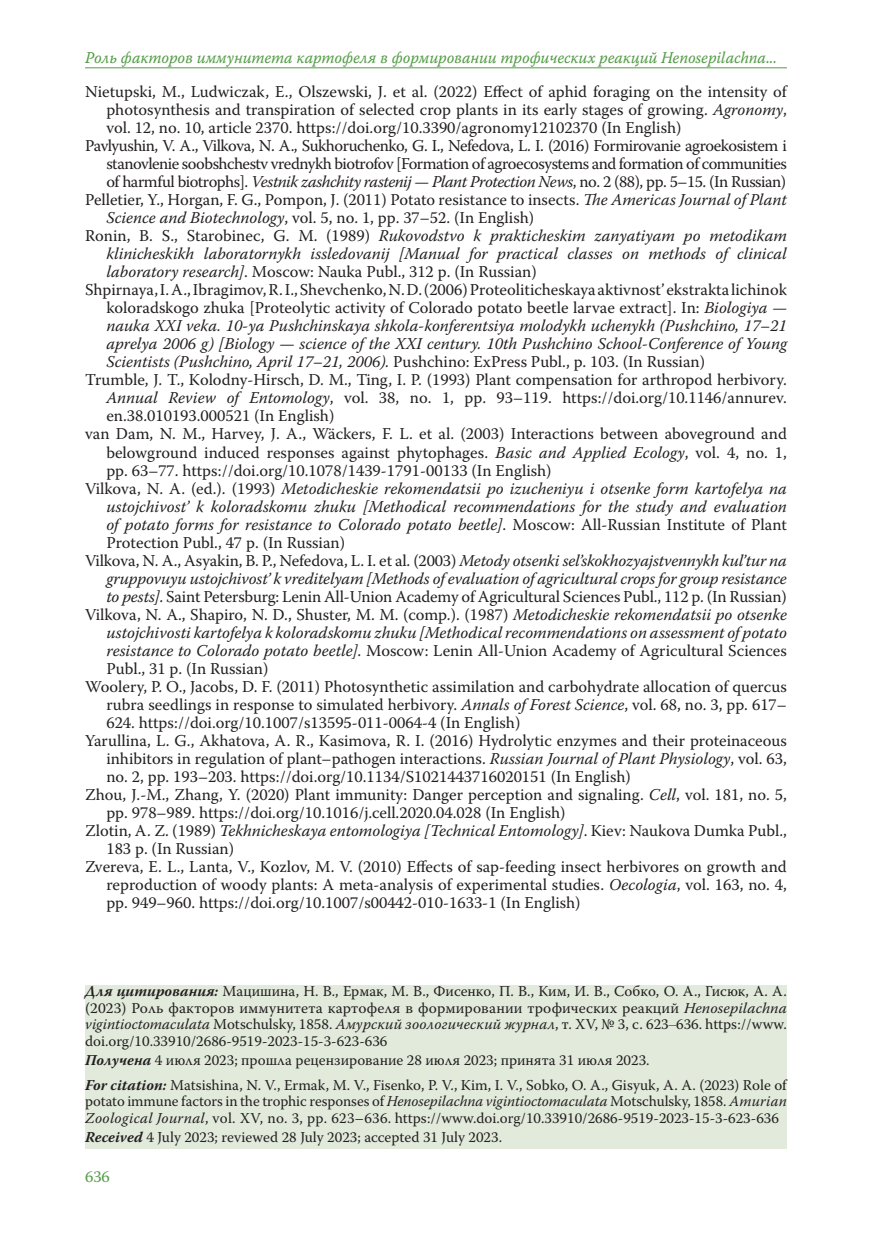
<style>
.page{position:relative;width:872px;height:1234px;background:#fff}
.page>*{position:absolute;margin:0;border:0;box-sizing:border-box;transform-origin:0 0}
.t1{font:16.5px/18px "Warnock Pro";color:#231f20;text-align:justify}
.t2{font:italic 16.5px/18px "Warnock Pro";color:#231f20;text-align:justify}
.colon_right{font:16.5px "Warnock Pro It Capt";letter-spacing:-.01em;color:#559d49;scale:.95 1}
.t3{font:16.5px "Warnock Pro";color:#559d49}
.Affiliation_info{font:15px/16.5px "Warnock Pro";color:#231f20;text-align:justify}
.s1{font-style:italic}
.s2{font-style:normal}
.s3{font-weight:700;font-style:italic}
.s4{font-family:"Times New Roman"}
</style>
<div class="page">
<div style="left:85px;top:984px;width:702px;height:164px;background:#e1eadb"></div>
<hr style="left:85px;top:67px;width:702px;height:1px;background:#559d49">
<p class="colon_right" style="left:85px;top:48px;width:730px">Роль факторов иммунитета картофеля в формировании трофических реакций Henosepilachna...</p>
<p class="t1" style="left:106px;top:82px;width:682px;text-indent:-21px">Nietupski, M., Ludwiczak, E., Olszewski, J. et al. (2022) Effect of aphid foraging on the intensity of photosynthesis and transpiration of selected crop plants in its early stages of growing. <span class="s1">Agronomy</span>, vol. 12, no. 10, article 2370. https://doi.org/10.3390/agronomy12102370 (In English)</p>
<p class="t1" style="left:106px;top:136px;width:682px;text-indent:-21px">Pavlyushin, V. A., Vilkova, N. A., Sukhoruchenko, G. I., Nefedova, L. I. (2016) Formirovanie agroekosistem i stanovlenie soobshchestv vrednykh biotrofov [Formation of agroecosystems and formation of communities of harmful biotrophs]. <span class="s1">Vestnik zashchity rastenij — Plant Protection News</span>, no. 2 (88), pp. 5–15. (In Russian)</p>
<p class="t1" style="left:106px;top:190px;width:682px;text-indent:-21px">Pelletier, Y., Horgan, F. G., Pompon, J. (2011) Potato resistance to insects. <span class="s1">The Americas Journal of Plant<br>Science and Biotechnology</span>, vol. 5, no. 1, pp. 37–52. (In English)</p>
<p class="t2" style="left:106px;top:226px;width:682px;text-indent:-21px"><span class="s2">Ronin, B. S., Starobinec, G. M. (1989)</span> Rukovodstvo k prakticheskim zanyatiyam po metodikam klinicheskikh laboratornykh issledovanij [Manual for practical classes on methods of clinical laboratory research]<span class="s2">. Moscow: Nauka Publ., 312 p. (In Russian)</span></p>
<p class="t1" style="left:106px;top:280px;width:682px;text-indent:-21px">Shpirnaya, I. A., Ibragimov, R. I., Shevchenko, N. D. (2006) Proteoliticheskaya aktivnost’ ekstrakta lichinok koloradskogo zhuka [Proteolytic activity of Colorado potato beetle larvae extract]. In: <span class="s1">Biologiya — nauka XXI veka. 10-ya Pushchinskaya shkola-konferentsiya molodykh uchenykh (Pushchino, 17–21 aprelya 2006 g) [Biology</span> — <span class="s1">science of the XXI century. 10th Pushchino School-Conference of Young Scientists (Pushchino, April 17–21, 2006).</span> Pushchino: ExPress Publ., p. 103. (In Russian)</p>
<p class="t1" style="left:106px;top:370px;width:682px;text-indent:-21px">Trumble, J. T., Kolodny-Hirsch, D. M., Ting, I. P. (1993) Plant compensation for arthropod herbivory.<br><span class="s1">Annual Review of Entomology</span>, vol. 38, no. 1, pp. 93–119. https://doi.org/10.1146/annurev. en.38.010193.000521 (In English)</p>
<p class="t1" style="left:106px;top:424px;width:682px;text-indent:-21px">van Dam, N. M., Harvey, J. A., Wäckers, F. L. et al. (2003) Interactions between aboveground and belowground induced responses against phytophages. <span class="s1">Basic and Applied Ecology</span>, vol. 4, no. 1, pp. 63–77. https://doi.org/10.1078/1439-1791-00133 (In English)</p>
<p class="t2" style="left:106px;top:478px;width:682px;text-indent:-21px"><span class="s2">Vilkova, N. A. (ed.). (1993)</span> Metodicheskie rekomendatsii po izucheniyu i otsenke form kartofelya na ustojchivost’ k koloradskomu zhuku [Methodical recommendations for the study and evaluation of potato forms for resistance to Colorado potato beetle]<span class="s2">. Moscow: All-Russian Institute of Plant Protection Publ., 47 p. (In Russian)</span></p>
<p class="t2" style="left:106px;top:550px;width:682px;text-indent:-21px"><span class="s2">Vilkova, N. A., Asyakin, B. P., Nefedova, L. I. et al. (2003)</span> Metody otsenki sel’skokhozyajstvennykh kul’tur na gruppovuyu ustojchivost’ k vreditelyam [Methods of evaluation of agricultural crops for group resistance to pests]<span class="s2">. Saint Petersburg: Lenin All-Union Academy of Agricultural Sciences Publ., 112 p. (In Russian)</span></p>
<p class="t2" style="left:106px;top:604px;width:682px;text-indent:-21px"><span class="s2">Vilkova, N. A., Shapiro, N. D., Shuster, M. M. (comp.). (1987)</span> Metodicheskie rekomendatsii po otsenke ustojchivosti kartofelya k koloradskomu zhuku [Methodical recommendations on assessment of potato resistance to Colorado potato beetle]<span class="s2">. Moscow: Lenin All-Union Academy of Agricultural Sciences Publ., 31 p. (In Russian)</span></p>
<p class="t1" style="left:106px;top:676px;width:682px;text-indent:-21px">Woolery, P. O., Jacobs, D. F. (2011) Photosynthetic assimilation and carbohydrate allocation of quercus rubra seedlings in response to simulated herbivory. <span class="s1">Annals of Forest Science</span>, vol. 68, no. 3, pp. 617– 624. https://doi.org/10.1007/s13595-011-0064-4 (In English)</p>
<p class="t1" style="left:106px;top:730px;width:682px;text-indent:-21px">Yarullina, L. G., Akhatova, A. R., Kasimova, R. I. (2016) Hydrolytic enzymes and their proteinaceous inhibitors in regulation of plant–pathogen interactions. <span class="s1">Russian Journal of Plant Physiology</span>, vol. 63, no. 2, pp. 193–203. https://doi.org/10.1134/S1021443716020151 (In English)</p>
<p class="t1" style="left:106px;top:784px;width:682px;text-indent:-21px">Zhou, J.-M., Zhang, Y. (2020) Plant immunity: Danger perception and signaling. <span class="s1">Cell</span>, vol. 181, no. 5, pp. 978–989. https://doi.org/10.1016/j.cell.2020.04.028 (In English)</p>
<p class="t1" style="left:106px;top:820px;width:682px;text-indent:-21px">Zlotin, A. Z. (1989) <span class="s1">Tekhnicheskaya entomologiya [Technical Entomology]</span>. Kiev: Naukova Dumka Publ.,<br>183 p. (In Russian)</p>
<p class="t1" style="left:106px;top:856px;width:682px;text-indent:-21px">Zvereva, E. L., Lanta, V., Kozlov, M. V. (2010) Effects of sap-feeding insect herbivores on growth and reproduction of woody plants: A meta-analysis of experimental studies. <span class="s1">Oecologia</span>, vol. 163, no. 4, pp. 949–960. https://doi.org/10.1007/s00442-010-1633-1 (In English)</p>
<p class="Affiliation_info" style="left:85px;top:982px;width:703px"><span class="s3">Для цитирования:</span> Мацишина, Н. В., Ермак, М. В., Фисенко, П. В., Ким, И. В., Собко, О. А., Гисюк, А. А. (2023) Роль факторов иммунитета картофеля в формировании трофических реакций <span class="s1">Henosepilachna vigintioctomaculata</span> Motschulsky, 1858. <span class="s1">Амурский зоологический журнал</span>, т. XV, № 3, с. 623<span class="s4">–</span>636. https://www. doi.org/10.33910/2686-9519-2023-15-3-623-636</p>
<p class="Affiliation_info" style="left:85px;top:1051px;width:566px"><span class="s3">Получена</span> 4 июля 2023; прошла рецензирование 28 июля 2023; принята 31 июля 2023.</p>
<p class="Affiliation_info" style="left:85px;top:1076px;width:703px"><span class="s3">For citation:</span> Matsishina, N. V., Ermak, M. V., Fisenko, P. V., Kim, I. V., Sobko, O. A., Gisyuk, A. A. (2023) Role of potato immune factors in the trophic responses of <span class="s1">Henosepilachna vigintioctomaculata</span> Motschulsky, 1858. <span class="s1">Amurian Zoological Journal</span>, vol. XV, no. 3, pp. 623–636. https://www.doi.org/10.33910/2686-9519-2023-15-3-623-636</p>
<p class="Affiliation_info" style="left:85px;top:1128px;width:418px"><span class="s3">Received</span> 4 July 2023; reviewed 28 July 2023; accepted 31 July 2023.</p>
<p class="t3" style="left:85px;top:1166px;width:26px">636</p>
</div>
